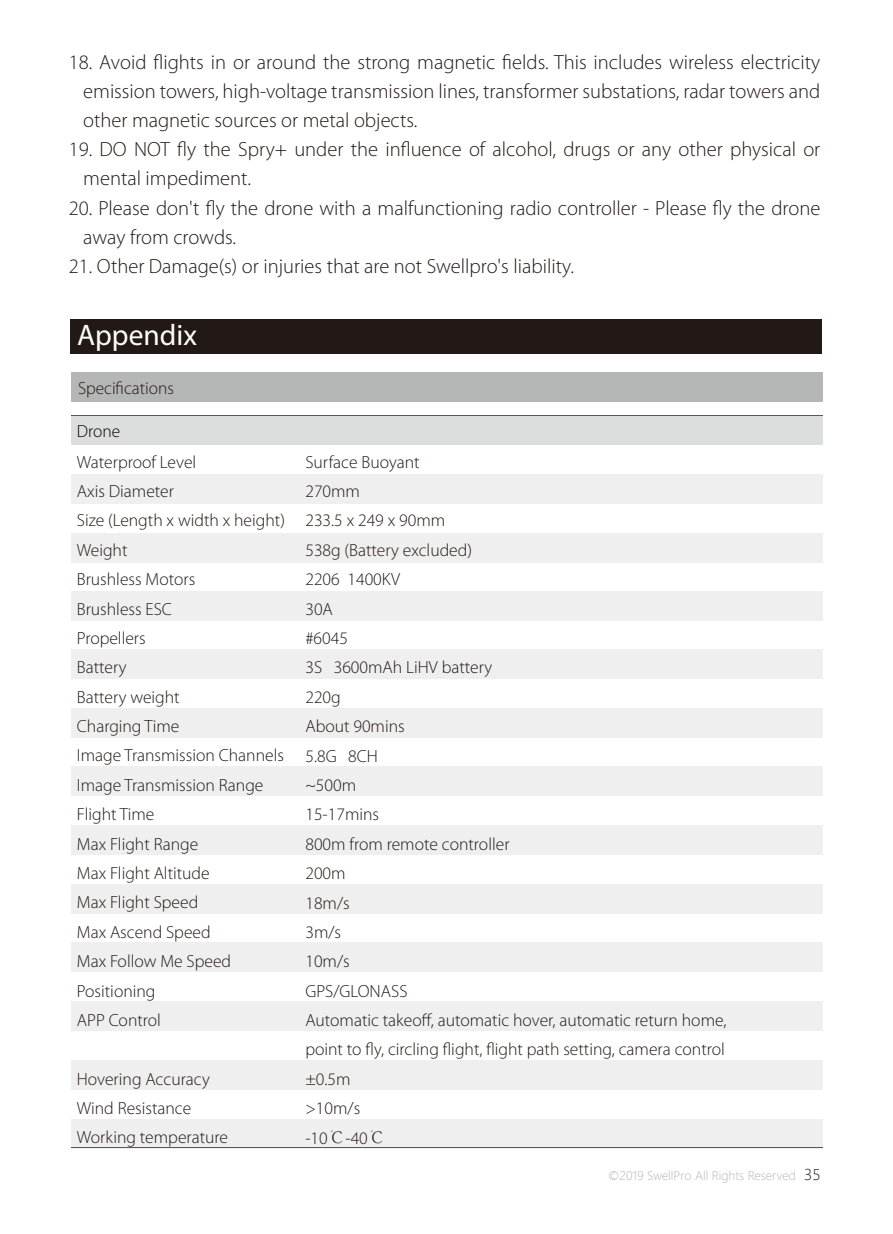
<style>
.page{position:relative;width:893px;height:1234px;background:#fff}
.page>*{position:absolute;margin:0;border:0;box-sizing:border-box;transform-origin:0 0}
.t1{font:29.7px "Myriad Pro";color:#fff}
.t2{font:300 20.7px/29.1px "Myriad Pro";color:#221815}
.t3{font:300 17.7px/29.4px "Myriad Pro";color:#221815}
.t4{font:300 17.7px "Myriad Pro";color:#070001}
.t5{font:300 11.7px "Microsoft Jheng Hei";color:#b5b6b6}
.s1{font-family:"Adobe Song Std"}
.s2{font-size:14.7px;color:#221815}
</style>
<div class="page">
<div style="left:71px;top:372px;width:752px;height:30px;background:#b5b6b6"></div>
<div style="left:71px;top:415px;width:752px;height:30px;background:#dcdddd"></div>
<div style="left:71px;top:474px;width:752px;height:29px;background:#efefef"></div>
<div style="left:71px;top:533px;width:752px;height:29px;background:#efefef"></div>
<div style="left:71px;top:591px;width:752px;height:29px;background:#efefef"></div>
<div style="left:71px;top:649px;width:752px;height:30px;background:#efefef"></div>
<div style="left:71px;top:708px;width:752px;height:29px;background:#efefef"></div>
<div style="left:71px;top:766px;width:752px;height:29px;background:#efefef"></div>
<div style="left:71px;top:825px;width:752px;height:29px;background:#efefef"></div>
<div style="left:71px;top:883px;width:752px;height:30px;background:#efefef"></div>
<div style="left:71px;top:942px;width:752px;height:29px;background:#efefef"></div>
<div style="left:71px;top:1001px;width:752px;height:29px;background:#efefef"></div>
<div style="left:71px;top:1059px;width:752px;height:30px;background:#efefef"></div>
<div style="left:71px;top:1118px;width:752px;height:29px;background:#efefef"></div>
<div style="left:70px;top:319px;width:752px;height:35px;background:#221815"></div>
<hr style="left:71px;top:415px;width:752px;height:1px;background:#595757">
<hr style="left:71px;top:1147px;width:752px;height:1px;background:#595757">
<p class="t2" style="left:83px;top:48px;width:739px;text-align:justify;text-indent:-15px">18. Avoid flights in or around the strong magnetic fields. This includes wireless electricity emission towers, high-voltage transmission lines, transformer substations, radar towers and other magnetic sources or metal objects.</p>
<p class="t2" style="left:83px;top:135px;width:739px;text-indent:-15px">19. DO NOT fly the Spry+ under the influence of alcohol, drugs or any other physical or mental impediment.</p>
<p class="t2" style="left:83px;top:193px;width:739px;text-indent:-15px">20. Please don't fly the drone with a malfunctioning radio controller - Please fly the drone away from crowds.</p>
<p class="t2" style="left:69px;top:251px;width:507px">21. Other Damage(s) or injuries that are not Swellpro's liability.</p>
<h1 class="t1" style="left:77px;top:316px;width:121px">Appendix</h1>
<p class="t3" style="left:78px;top:373px;width:97px">Specifications</p>
<p class="t4" style="left:77px;top:421px;width:45px">Drone</p>
<p class="t3" style="left:77px;top:447px;width:210px">Waterproof Level<br>Axis Diameter<br>Size (Length x width x height)<br>Weight<br>Brushless Motors<br>Brushless ESC<br>Propellers<br>Battery<br>Battery weight<br>Charging Time<br>Image Transmission Channels<br>Image Transmission Range<br>Flight Time<br>Max Flight Range<br>Max Flight Altitude<br>Max Flight Speed<br>Max Ascend Speed<br>Max Follow Me Speed<br>Positioning<br>APP Control</p>
<p class="t3" style="left:77px;top:1064px;width:153px">Hovering Accuracy<br>Wind Resistance<br>Working temperature</p>
<p class="t3" style="left:305px;top:447px;width:423px">Surface Buoyant<br>270mm<br>233.5 x 249 x 90mm<br>538g (Battery excluded)<br>2206 1400KV<br>30A<br>#6045<br>3S 3600mAh LiHV battery<br>220g<br>About 90mins<br>5.8G 8CH<br>~500m<br>15-17mins<br>800m from remote controller<br>200m<br>18m/s<br>3m/s<br>10m/s<br>GPS/GLONASS<br>Automatic takeoff, automatic hover, automatic return home, point to fly, circling flight, flight path setting, camera control ±0.5m<br>&gt;10m/s<br>-10<span class="s1">℃</span>-40<span class="s1">℃</span></p>
<p class="t5" style="left:608px;top:1168px;width:214px">©2019 SwellPro All Rights Reserved <span class="s2">35</span></p>
</div>
